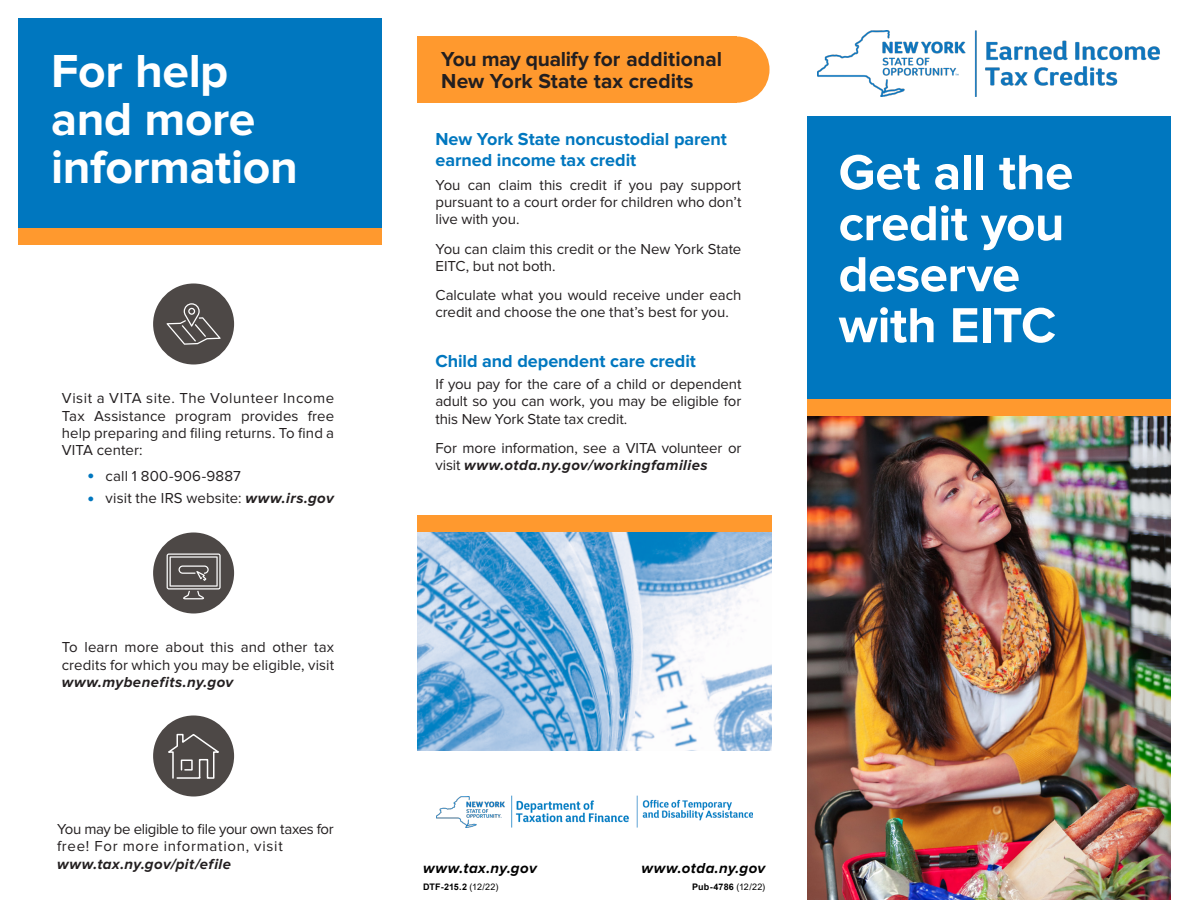
<style>
.page{position:relative;width:1188px;height:918px;background:#fff}
.page>*{position:absolute;margin:0;border:0;box-sizing:border-box;transform-origin:0 0}
.t1{font:700 51px/51px "Proxima Nova";letter-spacing:-.01em;color:#fff}
.t2{font:700 48px/48px "Proxima Nova";letter-spacing:-.01em;color:#fff}
.t3{font:700 21px "Proxima Nova";color:#231f20}
.t4{font:700 18px/21px "Proxima Nova";letter-spacing:-.005em;color:#0077bf}
.t5{font:15px/17.2px "Proxima Nova";color:#231f20;text-align:justify}
.t6{font:15px/18px "Proxima Nova";letter-spacing:.05em;color:#231f20}
.t7{font:15px "Proxima Nova";letter-spacing:-.025em;color:#231f20}
.t8{font:italic 700 15px "Proxima Nova";letter-spacing:.03em;color:#000}
.t9{font:700 9px "Arial";letter-spacing:.01em;color:#000}
.s1{font-weight:600;font-size:21px;color:#0077bf}
.s2{font-weight:700;font-style:italic}
.s3{font-weight:400}
</style>
<div class="page">
<img style="left:807px;top:415px;width:363px;height:485px">
<div style="left:153px;top:532px;width:81px;height:82px;background:#4d4846;border-radius:50%"></div>
<div style="left:153px;top:716px;width:81px;height:80px;background:#4d4846;border-radius:50%"></div>
<div style="left:153px;top:284px;width:81px;height:80px;background:#4d4846;border-radius:50%"></div>
<img style="left:417px;top:532px;width:354px;height:219px">
<div style="left:417px;top:36px;width:319px;height:67px;background:#ff992e"></div>
<div style="left:703px;top:36px;width:67px;height:67px;background:#ff992e;border-radius:50%"></div>
<div style="left:18px;top:18px;width:363px;height:217px;background:#0077bf"></div>
<svg style="left:167px;top:303px;width:54px;height:42px"></svg>
<svg style="left:167px;top:554px;width:54px;height:45px"></svg>
<img style="left:511px;top:795px;width:242px;height:33px">
<img style="left:436px;top:797px;width:69px;height:30px">
<div style="left:807px;top:116px;width:363px;height:299px;background:#0077bf"></div>
<img style="left:817px;top:31px;width:343px;height:66px">
<div style="left:18px;top:228px;width:363px;height:16px;background:#ff992e"></div>
<div style="left:417px;top:516px;width:354px;height:16px;background:#ff992e"></div>
<div style="left:807px;top:399px;width:363px;height:16px;background:#ff992e"></div>
<svg style="left:168px;top:733px;width:51px;height:46px"></svg>
<p class="t2" style="left:51px;top:48px;width:179px">For help</p>
<p class="t2" style="left:51px;top:96px;width:248px">and more information</p>
<p class="t5" style="left:62px;top:390px;width:274px">Visit a VITA site. The Volunteer Income Tax Assistance program provides free help preparing and filing returns. To find a VITA center:</p>
<p class="t5" style="left:87px;top:467px;width:155px"><span class="s1">•</span> call 1 800-906-9887</p>
<p class="t5" style="left:87px;top:490px;width:248px"><span class="s1">•</span> visit the IRS website: <span class="s2">www.irs.gov</span></p>
<p class="t5" style="left:62px;top:639px;width:274px">To learn more about this and other tax credits for which you may be eligible, visit <span class="s2">www.mybenefits.ny.gov</span></p>
<p class="t7" style="left:57px;top:820px;width:278px">You may be eligible to file your own taxes for</p>
<p class="t6" style="left:57px;top:837px;width:227px">free! For more information, visit <span class="s2">www.tax.ny.gov/pit/efile</span></p>
<p class="t3" style="left:441px;top:47px;width:282px">You may qualify for additional</p>
<p class="t3" style="left:441px;top:69px;width:254px">New York State tax credits</p>
<p class="t4" style="left:435px;top:129px;width:293px">New York State noncustodial parent earned income tax credit</p>
<p class="t5" style="left:435px;top:177px;width:307px">You can claim this credit if you pay support pursuant to a court order for children who don’t live with you.</p>
<p class="t5" style="left:435px;top:240px;width:307px">You can claim this credit or the New York State<br>EITC, but not both.</p>
<p class="t5" style="left:435px;top:287px;width:307px">Calculate what you would receive under each credit and choose the one that’s best for you.</p>
<p class="t4" style="left:435px;top:351px;width:262px">Child and dependent care credit</p>
<p class="t5" style="left:435px;top:376px;width:308px">If you pay for the care of a child or dependent adult so you can work, you may be eligible for this New York State tax credit.</p>
<p class="t5" style="left:435px;top:440px;width:307px">For more information, see a VITA volunteer or visit <span class="s2">www.otda.ny.gov/workingfamilies</span></p>
<p class="t1" style="left:839px;top:148px;width:236px">Get all the credit you deserve with EITC</p>
<p class="t8" style="left:423px;top:860px;width:115px">www.tax.ny.gov</p>
<p class="t8" style="left:641px;top:860px;width:125px">www.otda.ny.gov</p>
<p class="t9" style="left:423px;top:881px;width:77px">DTF-215.2 <span class="s3">(12/22)</span></p>
<p class="t9" style="left:692px;top:881px;width:75px">Pub-4786 <span class="s3">(12/22)</span></p>
</div>
